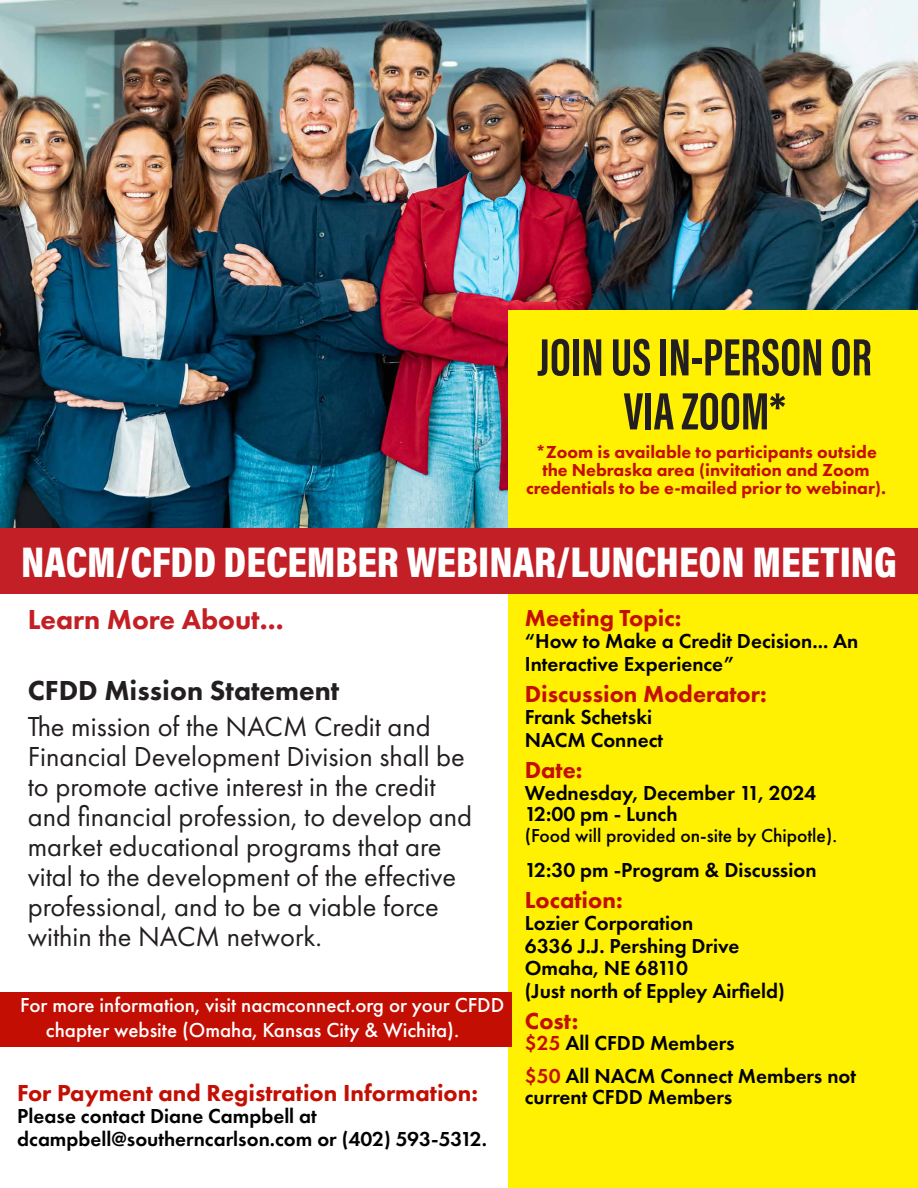
<style>
.page{position:relative;width:918px;height:1188px;background:#fff}
.page>*{position:absolute;margin:0;border:0;box-sizing:border-box;transform-origin:0 0}
.t1{font:700 54px/54px "Acumin Pro Extra Cond";color:#231f20;text-align:center}
.t2{font:900 43.5px "Acumin Pro Cond";color:#fff}
.t3{font:28.5px/30px "Futura PT";color:#231f20}
.t4{font:800 28.5px "Futura PT";color:#231f20}
.t5{font:800 28.5px "Futura PT";color:#c32025}
.t6{font:800 24px "Futura PT";color:#c30f03}
.t7{font:600 21px/22.5px "Futura PT";color:#000}
.t8{font:500 21px/25.2px "Futura PT";color:#fff}
.t9{font:500 19.5px "Futura PT";color:#000}
.t10{font:800 18px/18px "Futura PT";color:#c30f03;text-align:center}
.s1{color:#c30f03}
</style>
<div class="page">
<img style="left:0;top:0;width:917px;height:528px">
<div style="left:509px;top:311px;width:409px;height:877px;background:#fff101"></div>
<div style="left:0;top:528px;width:918px;height:66px;background:#c22026"></div>
<div style="left:0;top:993px;width:512px;height:54px;background:#c30f03"></div>
<p class="t1" style="left:538px;top:330px;width:336px">JOIN US IN-PERSON OR<br>VIA ZOOM*</p>
<p class="t10" style="left:526px;top:443px;width:361px">*Zoom is available to participants outside the Nebraska area (invitation and Zoom credentials to be e-mailed prior to webinar).</p>
<p class="t2" style="left:21px;top:534px;width:877px">NACM/CFDD DECEMBER WEBINAR/LUNCHEON MEETING</p>
<p class="t5" style="left:28px;top:602px;width:257px">Learn More About...</p>
<p class="t4" style="left:28px;top:672px;width:313px">CFDD Mission Statement</p>
<p class="t3" style="left:28px;top:712px;width:446px">The mission of the NACM Credit and Financial Development Division shall be to promote active interest in the credit and financial profession, to develop and market educational programs that are vital to the development of the effective professional, and to be a viable force within the NACM network.</p>
<p class="t8" style="left:46px;top:993px;width:460px;text-indent:-26px">For more information, visit nacmconnect.org or your CFDD chapter website (Omaha, Kansas City &amp; Wichita).</p>
<p class="t6" style="left:17px;top:1078px;width:462px">For Payment and Registration Information:</p>
<p class="t7" style="left:17px;top:1105px;width:301px">Please contact Diane Campbell at</p>
<p class="t7" style="left:17px;top:1127px;width:471px">dcampbell@southerncarlson.com or (402) 593-5312.</p>
<p class="t6" style="left:525px;top:603px;width:158px">Meeting Topic:</p>
<p class="t7" style="left:525px;top:630px;width:335px">“How to Make a Credit Decision... An<br>Interactive Experience”</p>
<p class="t6" style="left:525px;top:679px;width:243px">Discussion Moderator:</p>
<p class="t7" style="left:525px;top:706px;width:129px">Frank Schetski</p>
<p class="t7" style="left:525px;top:728px;width:140px">NACM Connect</p>
<p class="t6" style="left:525px;top:755px;width:59px">Date:</p>
<p class="t7" style="left:525px;top:782px;width:293px">Wednesday, December 11, 2024</p>
<p class="t7" style="left:525px;top:803px;width:154px">12:00 pm - Lunch</p>
<p class="t9" style="left:525px;top:824px;width:314px">(Food will provided on-site by Chipotle).</p>
<p class="t7" style="left:525px;top:858px;width:293px">12:30 pm -Program &amp; Discussion</p>
<p class="t6" style="left:525px;top:885px;width:99px">Location:</p>
<p class="t7" style="left:525px;top:912px;width:170px">Lozier Corporation</p>
<p class="t7" style="left:525px;top:934px;width:216px">6336 J.J. Pershing Drive</p>
<p class="t7" style="left:525px;top:957px;width:165px">Omaha, NE 68110</p>
<p class="t7" style="left:525px;top:979px;width:261px">(Just north of Eppley Airfield)</p>
<p class="t6" style="left:525px;top:1006px;width:55px">Cost:</p>
<p class="t7" style="left:525px;top:1026px;width:333px;line-height:33px"><span class="s1">$25</span> All CFDD Members<br><span class="s1">$50</span> All NACM Connect Members not</p>
<p class="t7" style="left:525px;top:1085px;width:209px">current CFDD Members</p>
</div>
